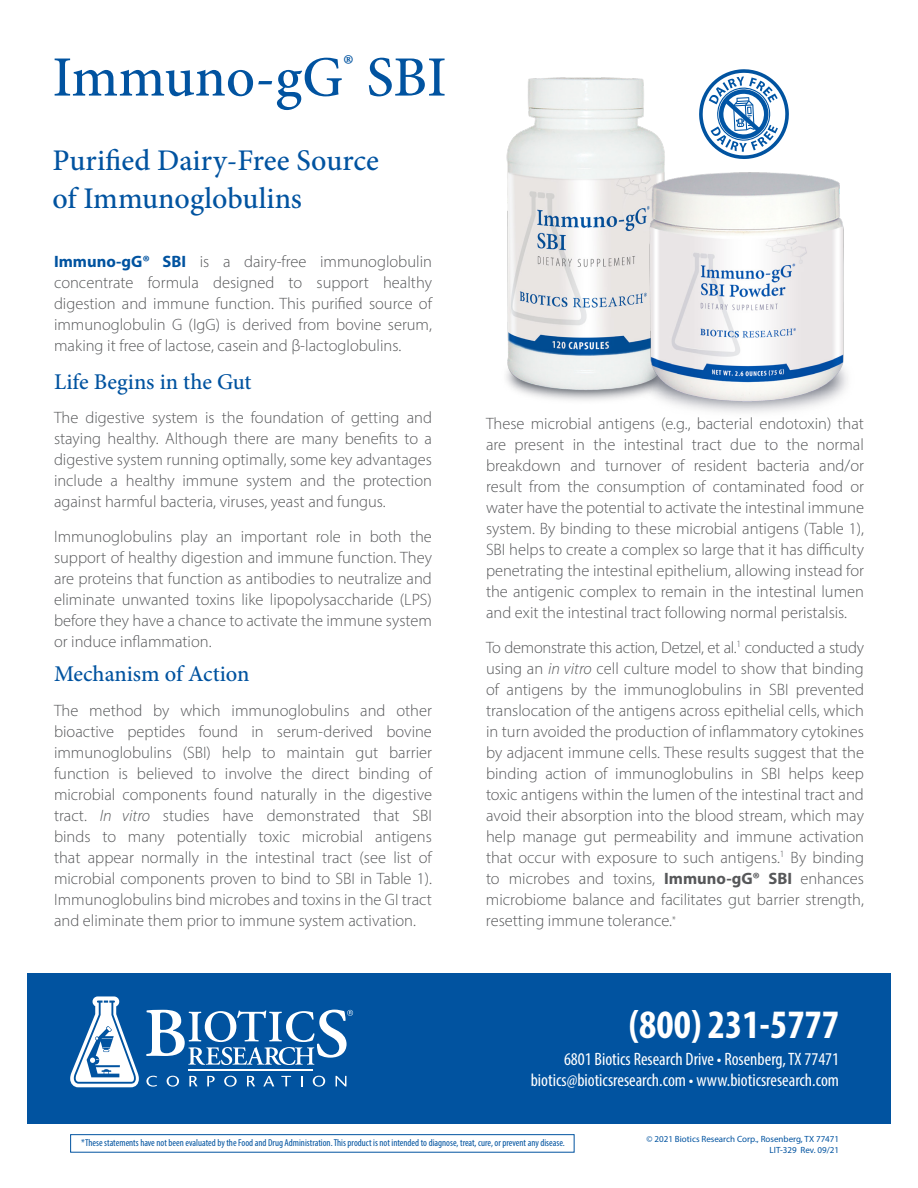
<style>
.page{position:relative;width:918px;height:1188px;background:#fff}
.page>*{position:absolute;margin:0;border:0;box-sizing:border-box;transform-origin:0 0}
.t1{font:500 57px "Minion Pro";letter-spacing:-.005em;color:#0153a0}
.t2{font:700 condensed 40.5px "Myriad Pro";color:#fff}
.t3{font:500 30px "Minion Pro";color:#0153a0}
.t4{font:500 22.5px "Minion Pro";color:#0153a0}
.t5{font:condensed 18px "Myriad Pro";color:#fff}
.t6{font:300 16.5px/21px "Myriad Pro";color:#57585a;text-align:justify}
.t7{font:condensed 10.05px "Myriad Pro";color:#0153a0}
.t8{font:9px "Myriad Pro";color:#0153a0}
.s1{font-weight:700;color:#0153a0}
.s2{font-style:italic}
.s3{font-weight:700}
</style>
<div class="page">
<div style="left:27px;top:973px;width:864px;height:150px;background:#0153a0"></div>
<svg style="left:70px;top:996px;width:69px;height:91px"></svg>
<svg style="left:146px;top:1010px;width:207px;height:55px"></svg>
<svg style="left:146px;top:1076px;width:11px;height:11px"></svg>
<svg style="left:167px;top:1076px;width:12px;height:11px"></svg>
<svg style="left:189px;top:1076px;width:9px;height:11px"></svg>
<svg style="left:207px;top:1076px;width:8px;height:10px"></svg>
<svg style="left:224px;top:1076px;width:13px;height:11px"></svg>
<svg style="left:247px;top:1076px;width:8px;height:11px"></svg>
<svg style="left:263px;top:1076px;width:11px;height:10px"></svg>
<svg style="left:281px;top:1076px;width:10px;height:10px"></svg>
<svg style="left:313px;top:1076px;width:12px;height:11px"></svg>
<svg style="left:336px;top:1076px;width:10px;height:10px"></svg>
<hr style="left:189px;top:1070px;width:124px;height:1px;background:#fff">
<div style="left:70px;top:1134px;width:505px;height:19px;border:1px solid #0153a0"></div>
<img style="left:506px;top:77px;width:159px;height:324px">
<img style="left:639px;top:170px;width:209px;height:243px">
<svg style="left:699px;top:69px;width:90px;height:90px"></svg>
<p class="t1" style="left:52px;top:39px;width:396px">Immuno-gG<sup>®</sup> SBI</p>
<p class="t3" style="left:52px;top:140px;width:328px">Purified Dairy-Free Source</p>
<p class="t3" style="left:52px;top:178px;width:251px">of Immunoglobulins</p>
<p class="t6" style="left:54px;top:251px;width:380px"><span class="s1">Immuno-gG® SBI</span> is a dairy-free immunoglobulin concentrate formula designed to support healthy digestion and immune function. This purified source of immunoglobulin G (IgG) is derived from bovine serum, making it free of lactose, casein and β-lactoglobulins.</p>
<p class="t4" style="left:54px;top:366px;width:199px">Life Begins in the Gut</p>
<p class="t6" style="left:54px;top:407px;width:380px">The digestive system is the foundation of getting and staying healthy. Although there are many benefits to a digestive system running optimally, some key advantages include a healthy immune system and the protection against harmful bacteria, viruses, yeast and fungus.</p>
<p class="t6" style="left:54px;top:525px;width:380px">Immunoglobulins play an important role in both the support of healthy digestion and immune function. They are proteins that function as antibodies to neutralize and eliminate unwanted toxins like lipopolysaccharide (LPS) before they have a chance to activate the immune system or induce inflammation.</p>
<p class="t4" style="left:54px;top:659px;width:197px">Mechanism of Action</p>
<p class="t6" style="left:54px;top:699px;width:380px">The method by which immunoglobulins and other bioactive peptides found in serum-derived bovine immunoglobulins (SBI) help to maintain gut barrier function is believed to involve the direct binding of microbial components found naturally in the digestive tract. <span class="s2">In vitro</span> studies have demonstrated that SBI binds to many potentially toxic microbial antigens that appear normally in the intestinal tract (see list of microbial components proven to bind to SBI in Table 1).<br>Immunoglobulins bind microbes and toxins in the GI tract and eliminate them prior to immune system activation.</p>
<p class="t6" style="left:486px;top:413px;width:380px">These microbial antigens (e.g., bacterial endotoxin) that are present in the intestinal tract due to the normal breakdown and turnover of resident bacteria and/or result from the consumption of contaminated food or water have the potential to activate the intestinal immune system. By binding to these microbial antigens (Table 1), SBI helps to create a complex so large that it has difficulty penetrating the intestinal epithelium, allowing instead for the antigenic complex to remain in the intestinal lumen and exit the intestinal tract following normal peristalsis.</p>
<p class="t6" style="left:486px;top:636px;width:380px">To demonstrate this action, Detzel, et al.<sup>1</sup> conducted a study using an <span class="s2">in vitro</span> cell culture model to show that binding of antigens by the immunoglobulins in SBI prevented translocation of the antigens across epithelial cells, which in turn avoided the production of inflammatory cytokines by adjacent immune cells. These results suggest that the binding action of immunoglobulins in SBI helps keep toxic antigens within the lumen of the intestinal tract and avoid their absorption into the blood stream, which may help manage gut permeability and immune activation that occur with exposure to such antigens.<sup>1</sup> By binding to microbes and toxins, <span class="s3">Immuno-gG® SBI</span> enhances microbiome balance and facilitates gut barrier strength, resetting immune tolerance.<sup>*</sup></p>
<p class="t2" style="left:629px;top:999px;width:212px">(800) 231-5777</p>
<p class="t5" style="left:564px;top:1048px;width:277px">6801 Biotics Research Drive • Rosenberg, TX 77471</p>
<p class="t5" style="left:531px;top:1069px;width:310px">biotics@bioticsresearch.com • www.bioticsresearch.com</p>
<p class="t7" style="left:81px;top:1137px;width:485px">*These statements have not been evaluated by the Food and Drug Administration. This product is not intended to diagnose, treat, cure, or prevent any disease.</p>
<p class="t8" style="left:647px;top:1133px;width:194px">© 2021 Biotics Research Corp., Rosenberg, TX 77471</p>
<p class="t8" style="left:770px;top:1144px;width:71px">LIT-329 Rev. 09/21</p>
</div>
